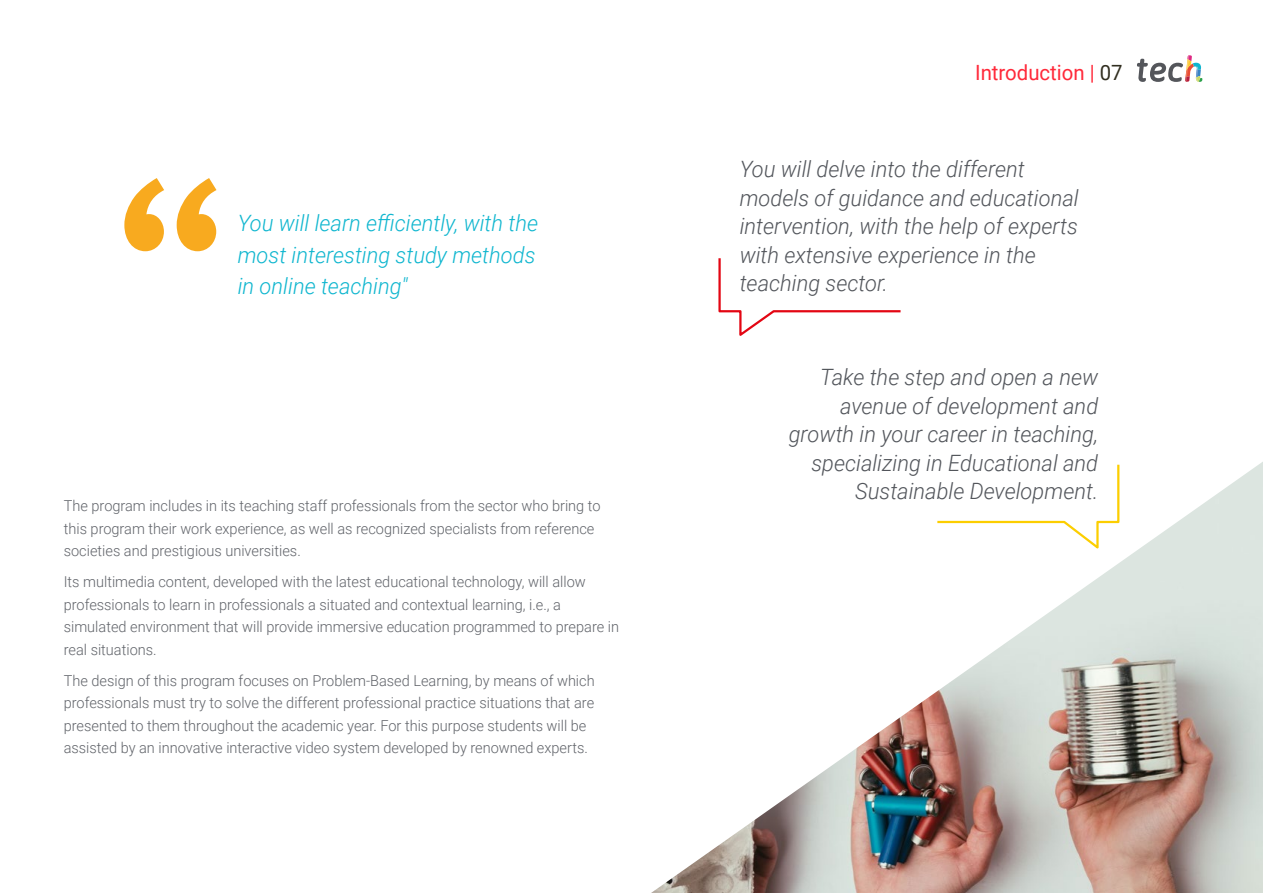
<style>
.page{position:relative;width:1263px;height:893px;background:#fff}
.page>*{position:absolute;margin:0;border:0;box-sizing:border-box;transform-origin:0 0}
.t1{font:italic 300 22.5px/28.5px "Roboto";color:#52555b;text-align:right}
.t2{font:italic 300 22.5px/31.5px "Roboto";color:#0fb6cf;text-align:justify}
.t3{font:21px "Roboto";color:#ff293a}
.t4{font:300 15px/22.5px "Roboto";color:#61646a}
.s1{color:#312e20}
</style>
<div class="page">
<svg style="left:124px;top:178px;width:92px;height:73px"></svg>
<svg style="left:718px;top:258px;width:183px;height:78px"></svg>
<img style="left:651px;top:462px;width:612px;height:431px">
<svg style="left:1137px;top:55px;width:65px;height:27px"></svg>
<h1 class="t2" style="left:238px;top:207px;width:302px">You will learn efficiently, with the most interesting study methods in online teaching"</h1>
<p class="t4" style="left:64px;top:494px;width:538px">The program includes in its teaching staff professionals from the sector who bring to this program their work experience, as well as recognized specialists from reference societies and prestigious universities.</p>
<p class="t4" style="left:64px;top:570px;width:557px">Its multimedia content, developed with the latest educational technology, will allow professionals to learn in professionals a situated and contextual learning, i.e., a simulated environment that will provide immersive education programmed to prepare in real situations.</p>
<p class="t4" style="left:64px;top:669px;width:532px">The design of this program focuses on Problem-Based Learning, by means of which professionals must try to solve the different professional practice situations that are presented to them throughout the academic year. For this purpose students will be assisted by an innovative interactive video system developed by renowned experts.</p>
<h2 class="t3" style="left:975px;top:57px;width:149px">Introduction | <span class="s1">07</span></h2>
<h1 class="t1" style="left:740px;top:154px;width:340px;text-align:left">You will delve into the different models of guidance and educational intervention, with the help of experts with extensive experience in the teaching sector.</h1>
<h1 class="t1" style="left:789px;top:362px;width:311px">Take the step and open a new avenue of development and growth in your career in teaching, specializing in Educational and<br>Sustainable Development.</h1>
</div>
